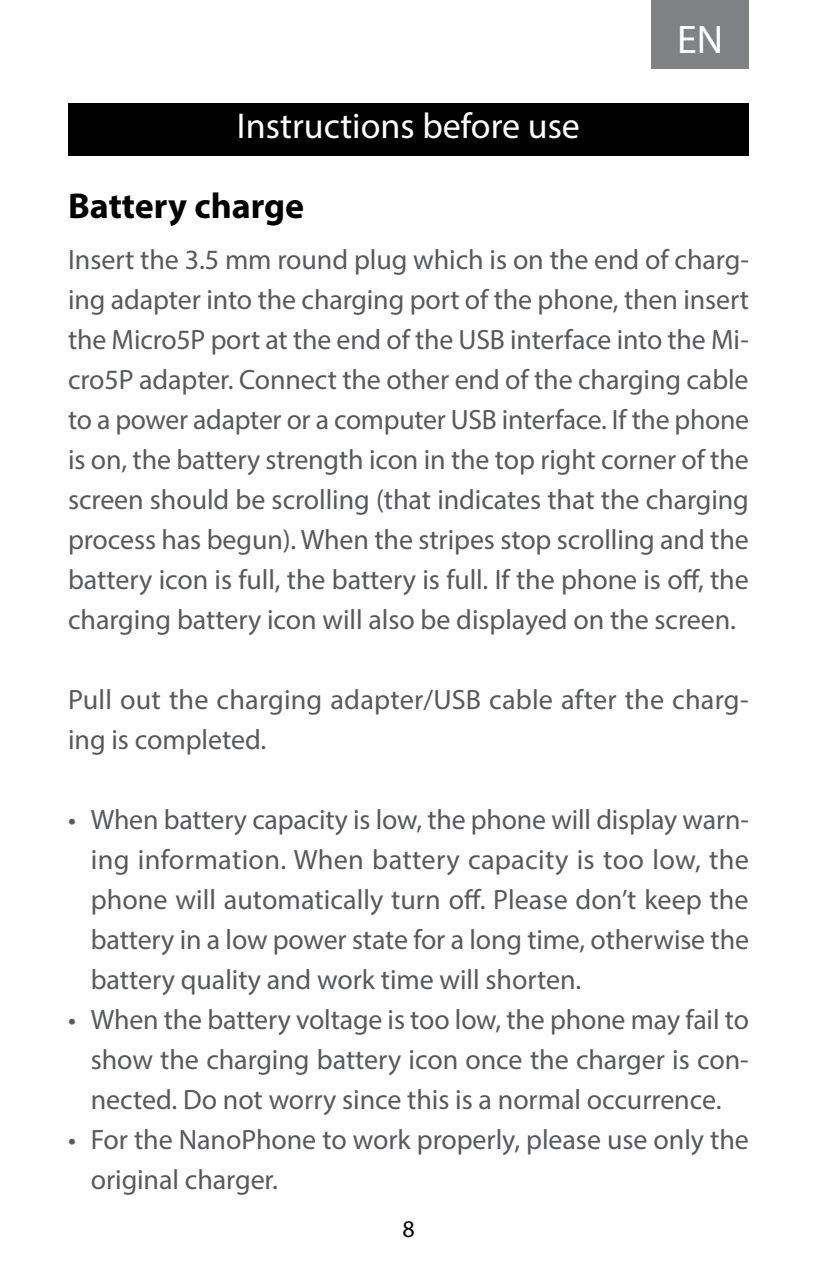
<style>
.page{position:relative;width:817px;height:1270px;background:#fff}
.page>*{position:absolute;margin:0;border:0;box-sizing:border-box;transform-origin:0 0}
.t1{font:40px "Myriad Pro";color:#fff}
.t2{font:36px "Myriad Pro";color:#fff}
.t3{font:700 36px "Myriad Pro";color:#000}
.t4{font:28px/40px "Myriad Pro";letter-spacing:-.005em;color:#58595b;text-align:justify}
.t5{font:24px "Myriad Pro";color:#000}
</style>
<div class="page">
<div style="left:651px;top:0;width:97px;height:68px;background:#808285"></div>
<div style="left:68px;top:103px;width:680px;height:53px;background:#000"></div>
<p class="t2" style="left:237px;top:104px;width:344px">Instructions before use</p>
<h1 class="t1" style="left:677px;top:15px;width:47px">EN</h1>
<p class="t3" style="left:68px;top:182px;width:238px">Battery charge</p>
<p class="t4" style="left:68px;top:239px;width:682px">Insert the 3.5 mm round plug which is on the end of charg&shy;ing adapter into the charging port of the phone, then insert the Micro5P port at the end of the USB interface into the Mi&shy;cro5P adapter. Connect the other end of the charging cable to a power adapter or a computer USB interface. If the phone is on, the battery strength icon in the top right corner of the screen should be scrolling (that indicates that the charging process has begun). When the stripes stop scrolling and the battery icon is full, the battery is full. If the phone is off, the charging battery icon will also be displayed on the screen.</p>
<p class="t4" style="left:68px;top:679px;width:682px">Pull out the charging adapter/USB cable after the charg&shy;ing is completed.</p>
<p class="t4" style="left:91px;top:799px;width:659px;text-indent:-23px">• When battery capacity is low, the phone will display warn&shy;ing information. When battery capacity is too low, the phone will automatically turn off. Please don’t keep the battery in a low power state for a long time, otherwise the battery quality and work time will shorten.</p>
<p class="t4" style="left:91px;top:999px;width:659px;text-indent:-23px">• When the battery voltage is too low, the phone may fail to show the charging battery icon once the charger is con&shy;nected. Do not worry since this is a normal occurrence.</p>
<p class="t4" style="left:91px;top:1119px;width:659px;text-indent:-23px">• For the NanoPhone to work properly, please use only the original charger.</p>
<p class="t5" style="left:402px;top:1214px;width:14px">8</p>
</div>
